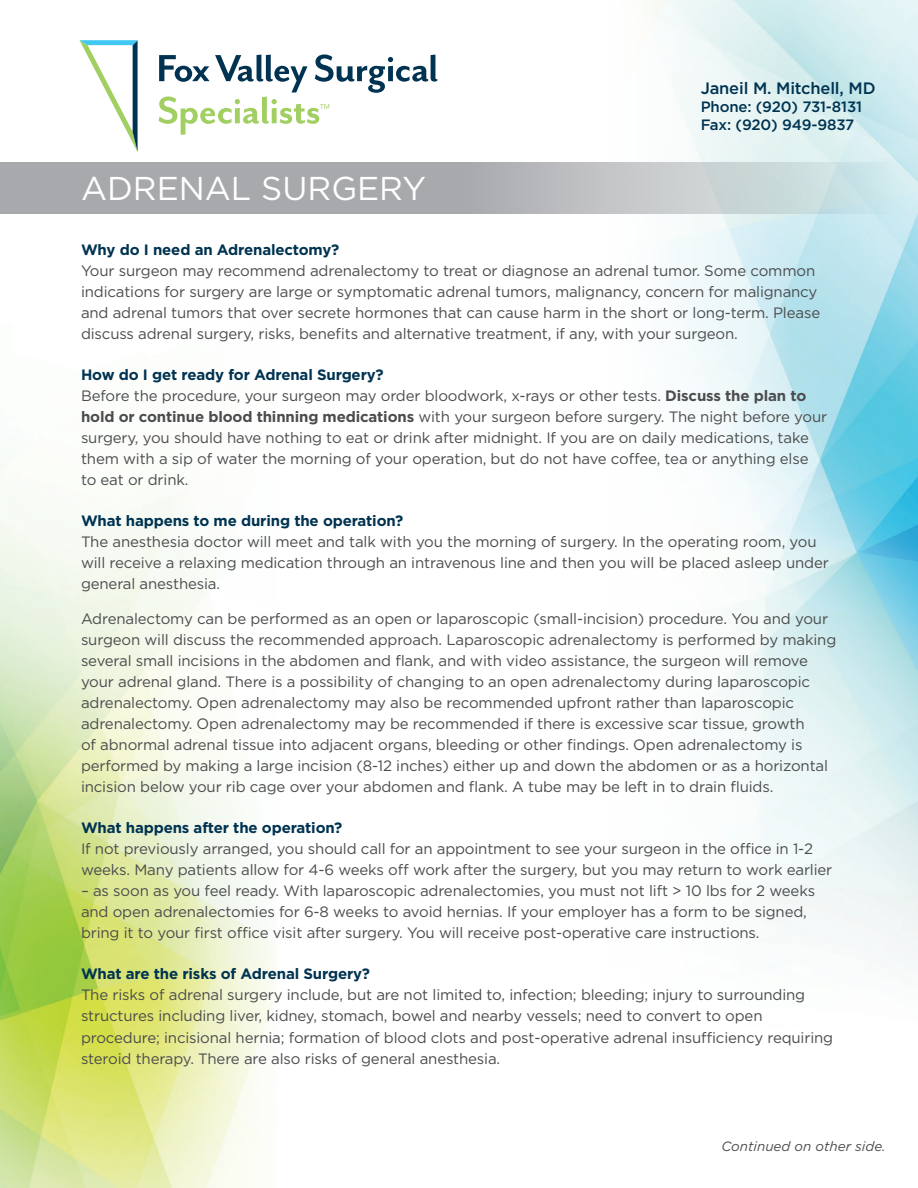
<style>
.page{position:relative;width:918px;height:1188px;background:#fff}
.page>*{position:absolute;margin:0;border:0;box-sizing:border-box;transform-origin:0 0}
.t1{font:33px "Gotham";color:#fff}
.t2{font:500 16.5px "Gotham";letter-spacing:-.01em;color:#003351}
.t3{font:15px/21px "Gotham";letter-spacing:-.01em;color:#4b4c4d}
.t4{font:700 15px "Gotham";letter-spacing:-.01em;color:#003351}
.t5{font:500 15px/18px "Gotham";letter-spacing:-.01em;color:#003351}
.t6{font:italic 13.5px "Gotham";color:#4b4c4d}
.s1{font-weight:700;color:#003351}
.s2{font-weight:700}
</style>
<div class="page">
<img style="left:652px;top:0;width:266px;height:959px">
<img style="left:0;top:488px;width:275px;height:700px">
<svg style="left:0;top:162px;width:918px;height:52px;background:#b5bbbe"></svg>
<svg style="left:80px;top:40px;width:58px;height:112px"></svg>
<svg style="left:159px;top:54px;width:278px;height:81px"></svg>
<h1 class="t1" style="left:81px;top:167px;width:346px">ADRENAL SURGERY</h1>
<p class="t2" style="left:701px;top:77px;width:176px">Janeil M. Mitchell, MD</p>
<p class="t5" style="left:701px;top:98px;width:163px">Phone: (920) 731-8131<br>Fax: (920) 949-9837</p>
<p class="t4" style="left:81px;top:240px;width:260px">Why do I need an Adrenalectomy?</p>
<p class="t3" style="left:81px;top:260px;width:741px">Your surgeon may recommend adrenalectomy to treat or diagnose an adrenal tumor. Some common indications for surgery are large or symptomatic adrenal tumors, malignancy, concern for malignancy and adrenal tumors that over secrete hormones that can cause harm in the short or long-term. Please discuss adrenal surgery, risks, benefits and alternative treatment, if any, with your surgeon.</p>
<p class="t3" style="left:81px;top:364px;width:748px"><span class="s1">How do I get ready for Adrenal Surgery?<br></span>Before the procedure, your surgeon may order bloodwork, x-rays or other tests. <span class="s2">Discuss the plan to hold or continue blood thinning medications</span> with your surgeon before surgery. The night before your surgery, you should have nothing to eat or drink after midnight. If you are on daily medications, take them with a sip of water the morning of your operation, but do not have coffee, tea or anything else to eat or drink.</p>
<p class="t4" style="left:81px;top:511px;width:324px">What happens to me during the operation?</p>
<p class="t3" style="left:81px;top:531px;width:749px">The anesthesia doctor will meet and talk with you the morning of surgery. In the operating room, you will receive a relaxing medication through an intravenous line and then you will be placed asleep under general anesthesia.</p>
<p class="t3" style="left:81px;top:608px;width:757px">Adrenalectomy can be performed as an open or laparoscopic (small-incision) procedure. You and your surgeon will discuss the recommended approach. Laparoscopic adrenalectomy is performed by making several small incisions in the abdomen and flank, and with video assistance, the surgeon will remove your adrenal gland. There is a possibility of changing to an open adrenalectomy during laparoscopic adrenalectomy. Open adrenalectomy may also be recommended upfront rather than laparoscopic adrenalectomy. Open adrenalectomy may be recommended if there is excessive scar tissue, growth<br>of abnormal adrenal tissue into adjacent organs, bleeding or other findings. Open adrenalectomy is performed by making a large incision (8-12 inches) either up and down the abdomen or as a horizontal incision below your rib cage over your abdomen and flank. A tube may be left in to drain fluids.</p>
<p class="t4" style="left:81px;top:818px;width:263px">What happens after the operation?</p>
<p class="t3" style="left:81px;top:838px;width:753px">If not previously arranged, you should call for an appointment to see your surgeon in the office in 1-2 weeks. Many patients allow for 4-6 weeks off work after the surgery, but you may return to work earlier</p>
<p class="t3" style="left:81px;top:880px;width:736px">– as soon as you feel ready. With laparoscopic adrenalectomies, you must not lift &gt; 10 lbs for 2 weeks and open adrenalectomies for 6-8 weeks to avoid hernias. If your employer has a form to be signed, bring it to your first office visit after surgery. You will receive post-operative care instructions.</p>
<p class="t4" style="left:81px;top:964px;width:291px">What are the risks of Adrenal Surgery?</p>
<p class="t3" style="left:81px;top:984px;width:754px">The risks of adrenal surgery include, but are not limited to, infection; bleeding; injury to surrounding structures including liver, kidney, stomach, bowel and nearby vessels; need to convert to open procedure; incisional hernia; formation of blood clots and post-operative adrenal insufficiency requiring steroid therapy. There are also risks of general anesthesia.</p>
<p class="t6" style="left:721px;top:1138px;width:166px">Continued on other side.</p>
</div>
